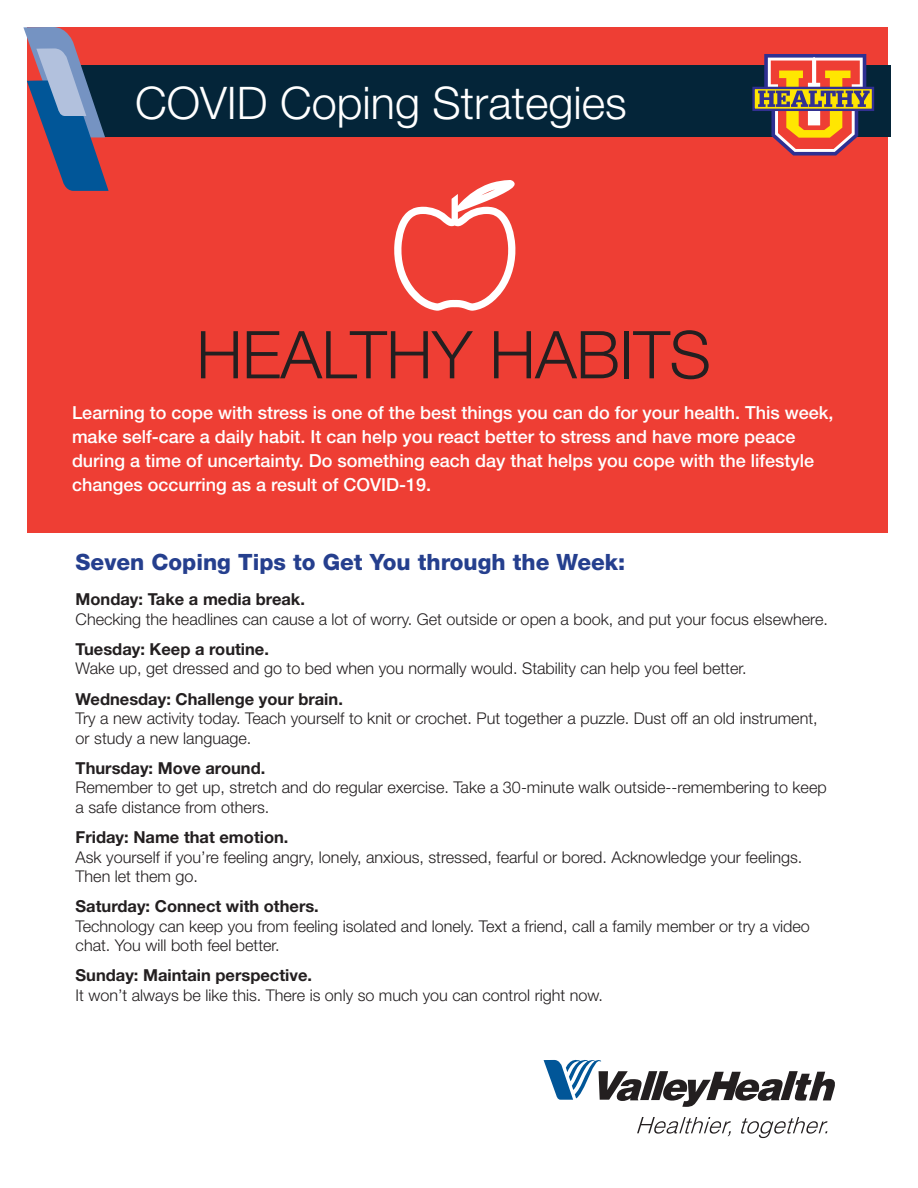
<style>
.page{position:relative;width:918px;height:1188px;background:#fff}
.page>*{position:absolute;margin:0;border:0;box-sizing:border-box;transform-origin:0 0}
.t1{font:300 66px "Helvetica Neue LT Std";letter-spacing:-.01em;color:#231f20}
.t2{font:300 45px "Helvetica Neue LT Std";color:#fff}
.t3{font:800 22.5px "Helvetica Neue LT Std";color:#253f8e}
.t4{font:500 18px/24px "Helvetica Neue LT Std";color:#fff}
.t5{font:700 16.5px "Helvetica Neue LT Std";color:#231f20}
.t6{font:300 16.2px/19.5px "Helvetica Neue LT Std";color:#231f20}
</style>
<div class="page">
<div style="left:27px;top:27px;width:860px;height:506px;background:#ee3e34"></div>
<div style="left:59px;top:65px;width:832px;height:72px;background:#042539"></div>
<svg style="left:23px;top:27px;width:86px;height:164px"></svg>
<svg style="left:544px;top:1059px;width:291px;height:48px"></svg>
<svg style="left:637px;top:1117px;width:94px;height:19px"></svg>
<svg style="left:741px;top:1117px;width:87px;height:21px"></svg>
<svg style="left:394px;top:180px;width:122px;height:131px"></svg>
<div style="left:754px;top:88px;width:119px;height:22px;background:#ffe601"></div>
<div style="left:752px;top:87px;width:122px;height:24px;border:2px solid #323092"></div>
<svg style="left:758px;top:54px;width:115px;height:102px"></svg>
<div style="left:808px;top:111px;width:12px;height:12px;background:#fff"></div>
<h2 class="t2" style="left:135px;top:75px;width:493px">COVID Coping Strategies</h2>
<h1 class="t1" style="left:196px;top:315px;width:516px">HEALTHY HABITS</h1>
<p class="t4" style="left:72px;top:400px;width:763px">Learning to cope with stress is one of the best things you can do for your health. This week, make self-care a daily habit. It can help you react better to stress and have more peace during a time of uncertainty. Do something each day that helps you cope with the lifestyle changes occurring as a result of COVID-19.</p>
<h3 class="t3" style="left:76px;top:549px;width:551px">Seven Coping Tips to Get You through the Week:</h3>
<p class="t5" style="left:76px;top:589px;width:231px">Monday: Take a media break.</p>
<p class="t6" style="left:76px;top:609px;width:754px">Checking the headlines can cause a lot of worry. Get outside or open a book, and put your focus elsewhere.</p>
<p class="t5" style="left:76px;top:639px;width:195px">Tuesday: Keep a routine.</p>
<p class="t6" style="left:76px;top:659px;width:673px">Wake up, get dressed and go to bed when you normally would. Stability can help you feel better.</p>
<p class="t5" style="left:76px;top:689px;width:269px">Wednesday: Challenge your brain.</p>
<p class="t6" style="left:76px;top:708px;width:744px">Try a new activity today. Teach yourself to knit or crochet. Put together a puzzle. Dust off an old instrument, or study a new language.</p>
<p class="t5" style="left:76px;top:758px;width:191px">Thursday: Move around.</p>
<p class="t6" style="left:76px;top:778px;width:753px">Remember to get up, stretch and do regular exercise. Take a 30-minute walk outside--remembering to keep a safe distance from others.</p>
<p class="t5" style="left:76px;top:827px;width:214px">Friday: Name that emotion.</p>
<p class="t6" style="left:76px;top:847px;width:728px">Ask yourself if you’re feeling angry, lonely, anxious, stressed, fearful or bored. Acknowledge your feelings.<br>Then let them go.</p>
<p class="t5" style="left:76px;top:896px;width:245px">Saturday: Connect with others.</p>
<p class="t6" style="left:76px;top:916px;width:736px">Technology can keep you from feeling isolated and lonely. Text a friend, call a family member or try a video chat. You will both feel better.</p>
<p class="t5" style="left:76px;top:965px;width:238px">Sunday: Maintain perspective.</p>
<p class="t6" style="left:76px;top:985px;width:529px">It won’t always be like this. There is only so much you can control right now.</p>
</div>
